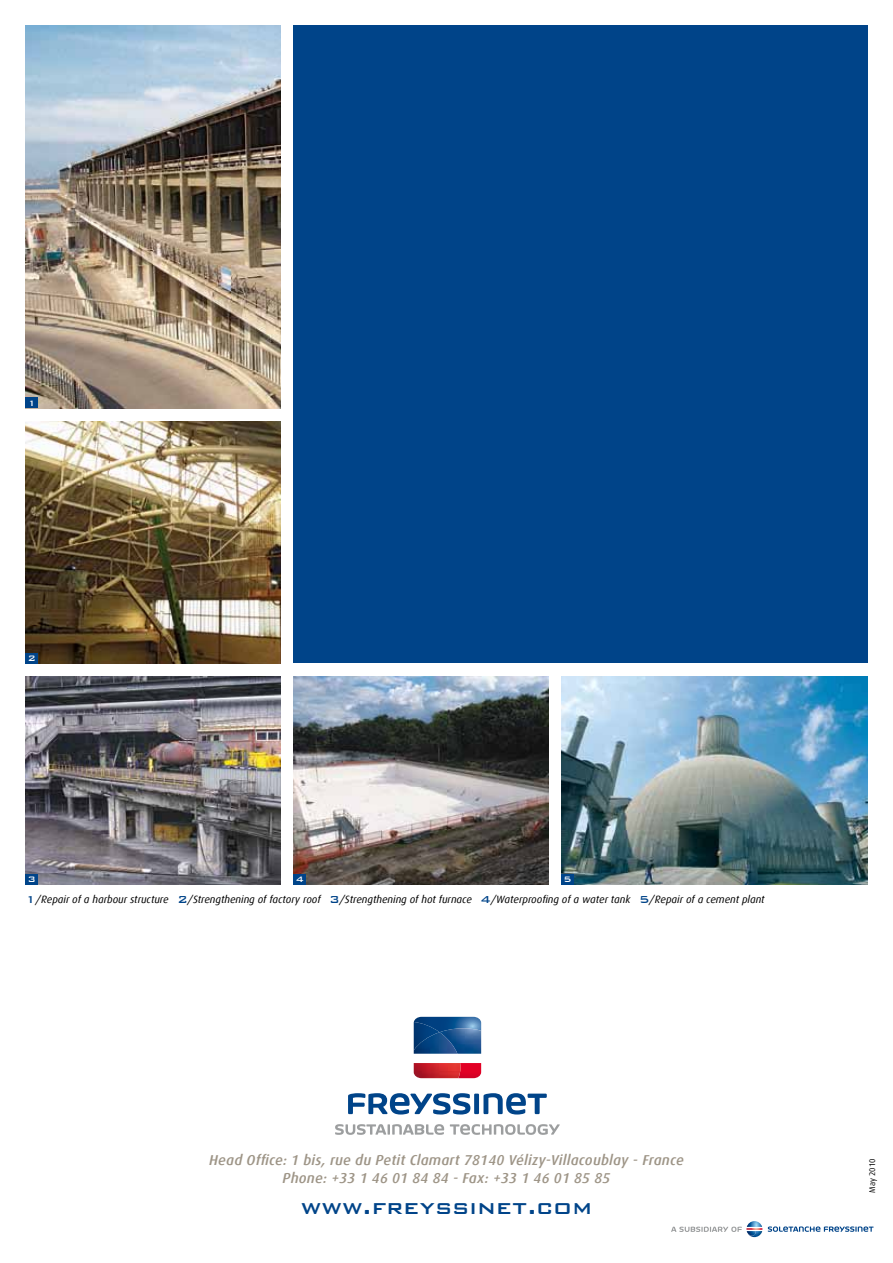
<style>
.page{position:relative;width:893px;height:1263px;background:#fff}
.page>*{position:absolute;margin:0;border:0;box-sizing:border-box;transform-origin:0 0}
.t1{font:500 25.8px "Bank Gothic BT";letter-spacing:.015em;color:#004489}
.t2{font:italic 500 14.25px/17.1px "Dax";letter-spacing:.015em;color:#9e9587;text-align:center}
.t3{font:italic 10.5px "Dax";color:#000}
.t4{font:500 10.5px "Bank Gothic BT";color:#fff}
.t5{font:8.25px "Dax";color:#000}
.s1{font-family:"Bank Gothic BT";font-weight:500;font-style:normal;font-size:13.5px;color:#004489}
</style>
<div class="page">
<img style="left:293px;top:676px;width:256px;height:208px">
<img style="left:26px;top:676px;width:255px;height:208px">
<div style="left:293px;top:26px;width:574px;height:637px;background:#004489"></div>
<img style="left:26px;top:26px;width:255px;height:382px">
<img style="left:26px;top:421px;width:255px;height:242px">
<div style="left:26px;top:398px;width:12px;height:10px;background:#004489"></div>
<div style="left:26px;top:653px;width:12px;height:10px;background:#004489"></div>
<div style="left:293px;top:874px;width:13px;height:10px;background:#004489"></div>
<div style="left:26px;top:874px;width:12px;height:10px;background:#004489"></div>
<img style="left:561px;top:676px;width:306px;height:208px">
<div style="left:561px;top:874px;width:13px;height:10px;background:#004489"></div>
<svg style="left:348px;top:1093px;width:122px;height:21px"></svg>
<div style="left:474px;top:1093px;width:5px;height:21px;background:#004489"></div>
<svg style="left:483px;top:1093px;width:64px;height:21px"></svg>
<svg style="left:413px;top:1063px;width:68px;height:15px"></svg>
<img style="left:414px;top:1063px;width:46px;height:15px">
<svg style="left:413px;top:1017px;width:68px;height:37px;background:#286098"></svg>
<img style="left:414px;top:1032px;width:43px;height:22px">
<svg style="left:335px;top:1124px;width:109px;height:11px"></svg>
<svg style="left:450px;top:1124px;width:110px;height:11px"></svg>
<svg style="left:768px;top:1226px;width:105px;height:6px"></svg>
<svg style="left:671px;top:1221px;width:91px;height:16px"></svg>
<p class="t4" style="left:28px;top:397px;width:10px">1</p>
<p class="t4" style="left:28px;top:652px;width:10px">2</p>
<p class="t4" style="left:28px;top:873px;width:10px">3</p>
<p class="t4" style="left:296px;top:873px;width:10px">4</p>
<p class="t4" style="left:564px;top:873px;width:10px">5</p>
<p class="t3" style="left:26px;top:894px;width:741px"><span class="s1">1</span>/Repair of a harbour structure <span class="s1">2</span>/Strengthening of factory roof <span class="s1">3</span>/Strengthening of hot furnace <span class="s1">4</span>/Waterproofing of a water tank <span class="s1">5</span>/Repair of a cement plant</p>
<h2 class="t2" style="left:209px;top:1152px;width:476px">Head Office: 1 bis, rue du Petit Clamart 78140 Vélizy-Villacoublay - France<br>Phone: +33 1 46 01 84 84 - Fax: +33 1 46 01 85 85</h2>
<h1 class="t1" style="left:301px;top:1193px;width:293px">www.freyssinet.com</h1>
<p class="t5" style="left:868px;top:1193px;width:36px;rotate:-90deg">May 2010</p>
</div>
